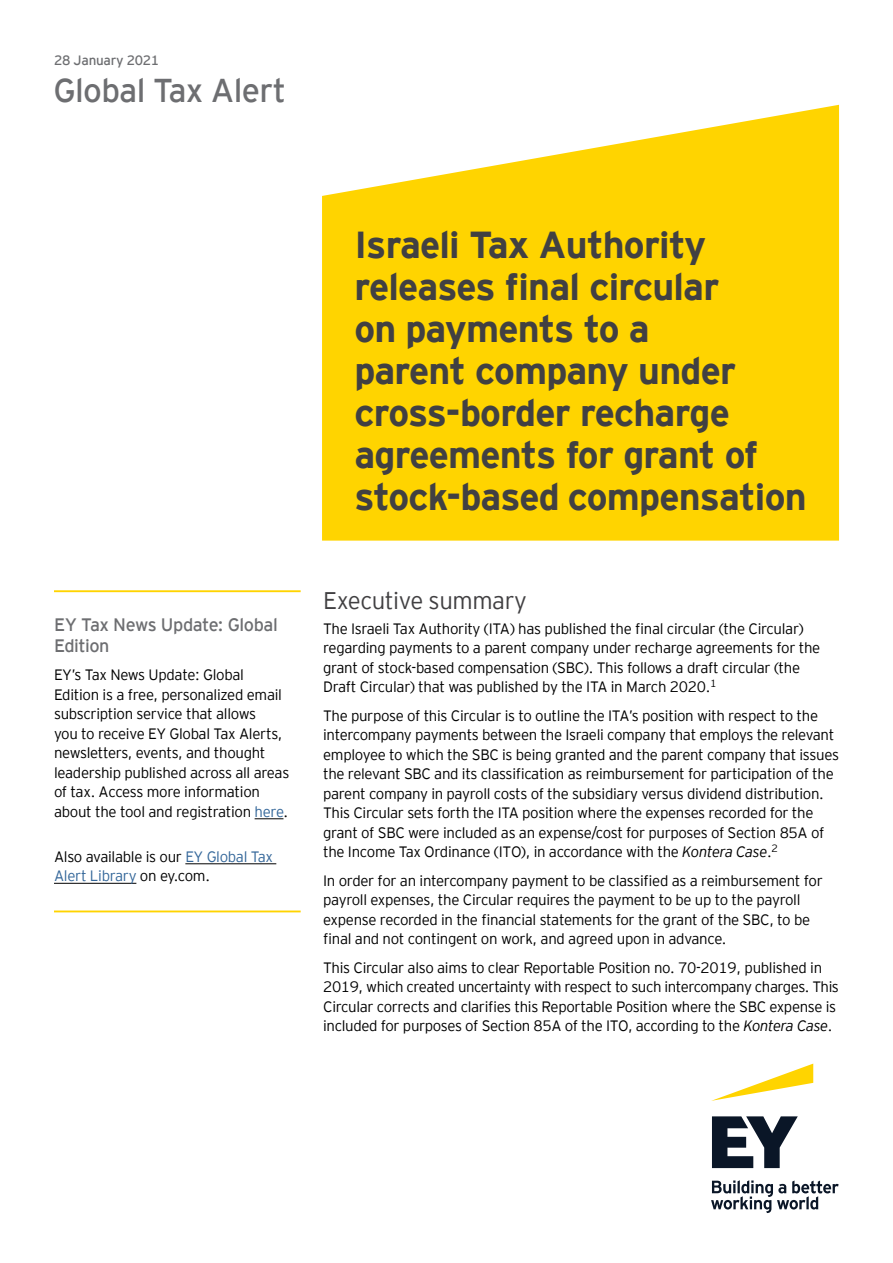
<style>
.page{position:relative;width:893px;height:1263px;background:#fff}
.page>*{position:absolute;margin:0;border:0;box-sizing:border-box;transform-origin:0 0}
.t1{font:700 37.5px/42px "EY Interstate";letter-spacing:-.02em;color:#414042}
.t2{font:33px "EY Interstate";letter-spacing:-.02em;color:#6d6e71}
.t3{font:300 24px "EY Interstate";letter-spacing:-.02em;color:#414042}
.t4{font:18px/21px "EY Interstate";letter-spacing:-.025em;color:#6d6e71}
.t5{font:300 15px/19.5px "EY Interstate";letter-spacing:-.02em;color:#000}
.t6{font:13.5px "EY Interstate";letter-spacing:-.02em;color:#6d6e71}
.s1{color:#369}
.s2{font-style:italic}
</style>
<div class="page">
<svg style="left:322px;top:105px;width:517px;height:436px;fill:#ffd400"></svg>
<hr style="left:54px;top:590px;width:247px;height:2px;background:#ffd400">
<svg style="left:255px;top:818px;width:28px;height:1px"></svg>
<hr style="left:185px;top:863px;width:91px;height:1px;background:#000">
<hr style="left:54px;top:883px;width:82px;height:1px;background:#000">
<hr style="left:54px;top:910px;width:247px;height:2px;background:#ffd400">
<svg style="left:711px;top:1063px;width:102px;height:38px"></svg>
<svg style="left:711px;top:1116px;width:128px;height:97px"></svg>
<p class="t6" style="left:54px;top:50px;width:107px">28 January 2021</p>
<h2 class="t2" style="left:53px;top:67px;width:234px">Global Tax Alert</h2>
<p class="t4" style="left:54px;top:613px;width:225px">EY Tax News Update: Global<br>Edition</p>
<p class="t5" style="left:54px;top:664px;width:237px">EY’s Tax News Update: Global Edition is a free, personalized email subscription service that allows<br>you to receive EY Global Tax Alerts, newsletters, events, and thought leadership published across all areas of tax. Access more information about the tool and registration <span class="s1">here</span>.</p>
<p class="t5" style="left:54px;top:846px;width:221px">Also available is our <span class="s1">EY Global Tax<br>Alert Library</span> on ey.com.</p>
<h1 class="t1" style="left:354px;top:221px;width:454px">Israeli Tax Authority releases final circular<br>on payments to a<br>parent company under cross-border recharge agreements for grant of stock-based compensation</h1>
<h3 class="t3" style="left:323px;top:584px;width:205px">Executive summary</h3>
<p class="t5" style="left:323px;top:617px;width:499px">The Israeli Tax Authority (ITA) has published the final circular (the Circular) regarding payments to a parent company under recharge agreements for the grant of stock-based compensation (SBC). This follows a draft circular (the Draft Circular) that was published by the ITA in March 2020.<sup>1</sup></p>
<p class="t5" style="left:323px;top:704px;width:517px">The purpose of this Circular is to outline the ITA’s position with respect to the intercompany payments between the Israeli company that employs the relevant employee to which the SBC is being granted and the parent company that issues the relevant SBC and its classification as reimbursement for participation of the parent company in payroll costs of the subsidiary versus dividend distribution.<br>This Circular sets forth the ITA position where the expenses recorded for the grant of SBC were included as an expense/cost for purposes of Section 85A of the Income Tax Ordinance (ITO), in accordance with the <span class="s2">Kontera Case</span>.<sup>2</sup></p>
<p class="t5" style="left:323px;top:869px;width:501px">In order for an intercompany payment to be classified as a reimbursement for payroll expenses, the Circular requires the payment to be up to the payroll expense recorded in the financial statements for the grant of the SBC, to be final and not contingent on work, and agreed upon in advance.</p>
<p class="t5" style="left:323px;top:956px;width:517px">This Circular also aims to clear Reportable Position no. 70-2019, published in 2019, which created uncertainty with respect to such intercompany charges. This Circular corrects and clarifies this Reportable Position where the SBC expense is included for purposes of Section 85A of the ITO, according to the <span class="s2">Kontera Case</span>.</p>
</div>
